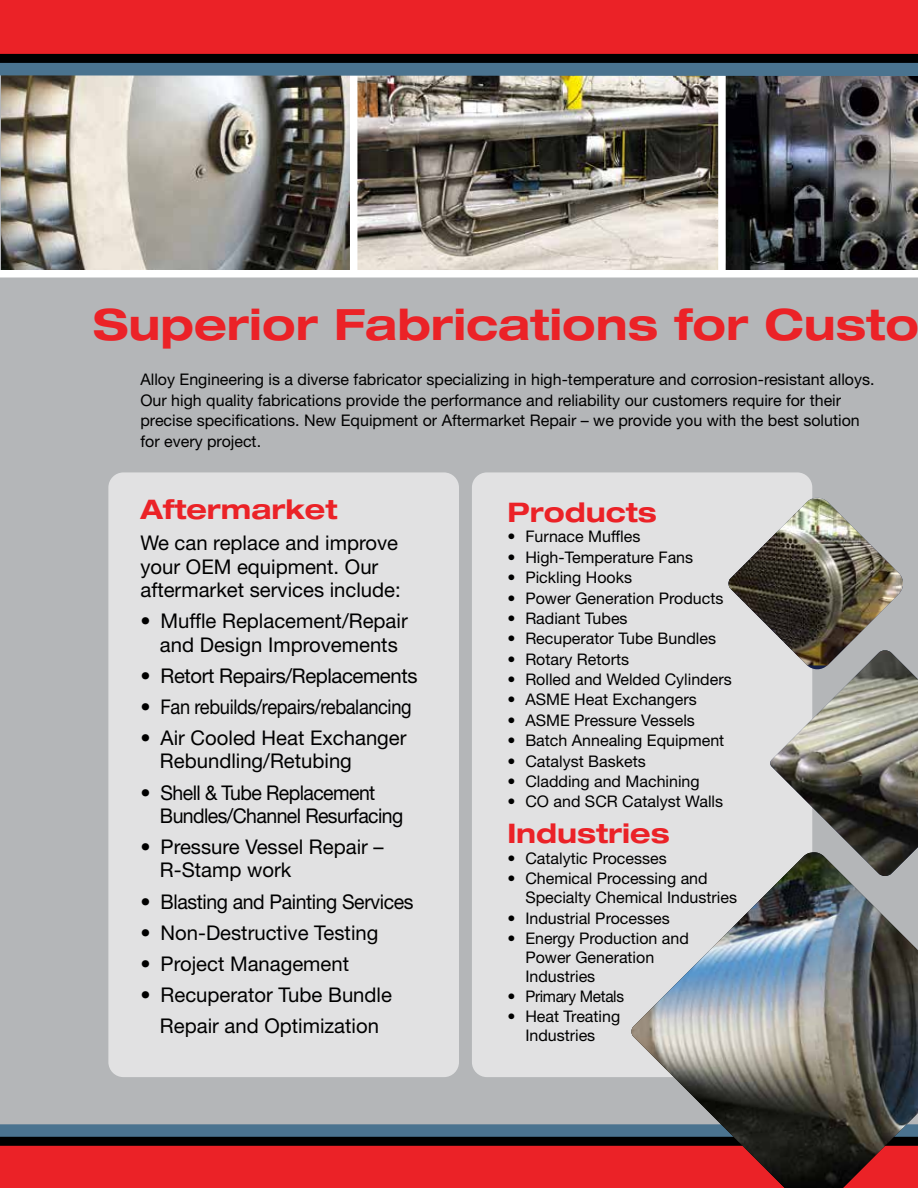
<style>
.page{position:relative;width:918px;height:1188px;background:#fff}
.page>*{position:absolute;margin:0;border:0;box-sizing:border-box;transform-origin:0 0}
.t1{font:700 expanded 43.2px "Helvetica Neue LT Std";color:#eb2227}
.t2{font:700 expanded 27px "Helvetica Neue LT Std";color:#eb2227}
.t3{font:20.25px/23.2px "Helvetica Neue LT Std";color:#000}
.t4{font:20.25px "Helvetica Neue LT Std";letter-spacing:-.02em;color:#000}
.t5{font:20.25px/23.2px "Helvetica Neue LT Std";letter-spacing:-.03em;color:#000}
.t6{font:16.05px/18.9px "Helvetica Neue LT Std";color:#000}
.t7{font:16.05px "Helvetica Neue LT Std";letter-spacing:-.02em;color:#000}
</style>
<div class="page">
<div style="left:0;top:386px;width:918px;height:428px;background:#b4b6b8"></div>
<svg style="left:0;top:818px;width:631px;height:370px;background:#b07f84"></svg>
<div style="left:472px;top:472px;width:340px;height:605px;background:#e1e1e2;border-radius:15px"></div>
<img style="left:0;top:0;width:918px;height:382px">
<div style="left:108px;top:472px;width:351px;height:605px;background:#e1e1e2;border-radius:15px"></div>
<img style="left:631px;top:877px;width:287px;height:311px">
<img style="left:728px;top:496px;width:190px;height:154px">
<img style="left:770px;top:650px;width:148px;height:227px">
<h1 class="t1" style="left:93px;top:297px;width:827px">Superior Fabrications for Custo</h1>
<p class="t6" style="left:140px;top:369px;width:736px;line-height:20.4px">Alloy Engineering is a diverse fabricator specializing in high-temperature and corrosion-resistant alloys.<br>Our high quality fabrications provide the performance and reliability our customers require for their precise specifications. New Equipment or Aftermarket Repair – we provide you with the best solution for every project.</p>
<h2 class="t2" style="left:140px;top:493px;width:198px">Aftermarket</h2>
<p class="t3" style="left:140px;top:531px;width:262px">We can replace and improve your OEM equipment. Our aftermarket services include:</p>
<p class="t3" style="left:140px;top:609px;width:269px;text-align:center">• Muffle Replacement/Repair and Design Improvements</p>
<p class="t4" style="left:140px;top:663px;width:279px">• Retort Repairs/Replacements</p>
<p class="t4" style="left:140px;top:695px;width:273px">• Fan rebuilds/repairs/rebalancing</p>
<p class="t3" style="left:160px;top:726px;width:248px;text-indent:-19px">• Air Cooled Heat Exchanger<br>Rebundling/Retubing</p>
<p class="t5" style="left:160px;top:781px;width:245px;text-indent:-19px">• Shell &amp; Tube Replacement<br>Bundles/Channel Resurfacing</p>
<p class="t3" style="left:160px;top:835px;width:225px;text-indent:-19px">• Pressure Vessel Repair –<br>R-Stamp work</p>
<p class="t4" style="left:140px;top:889px;width:275px">• Blasting and Painting Services</p>
<p class="t3" style="left:140px;top:921px;width:239px">• Non-Destructive Testing</p>
<p class="t3" style="left:140px;top:952px;width:210px">• Project Management</p>
<p class="t3" style="left:140px;top:979px;width:253px;line-height:31.2px;text-align:center">• Recuperator Tube Bundle<br>Repair and Optimization</p>
<h2 class="t2" style="left:507px;top:495px;width:151px">Products</h2>
<p class="t6" style="left:507px;top:527px;width:135px">• Furnace Muffles</p>
<p class="t6" style="left:507px;top:547px;width:187px">• High-Temperature Fans</p>
<p class="t6" style="left:507px;top:568px;width:126px">• Pickling Hooks</p>
<p class="t6" style="left:507px;top:588px;width:218px">• Power Generation Products</p>
<p class="t6" style="left:507px;top:609px;width:122px">• Radiant Tubes</p>
<p class="t6" style="left:507px;top:629px;width:210px">• Recuperator Tube Bundles</p>
<p class="t6" style="left:507px;top:649px;width:123px">• Rotary Retorts</p>
<p class="t6" style="left:507px;top:670px;width:226px">• Rolled and Welded Cylinders</p>
<p class="t6" style="left:507px;top:690px;width:191px">• ASME Heat Exchangers</p>
<p class="t6" style="left:507px;top:710px;width:189px">• ASME Pressure Vessels</p>
<p class="t6" style="left:507px;top:731px;width:218px">• Batch Annealing Equipment</p>
<p class="t6" style="left:507px;top:751px;width:140px">• Catalyst Baskets</p>
<p class="t6" style="left:507px;top:772px;width:194px">• Cladding and Machining</p>
<p class="t6" style="left:507px;top:792px;width:217px">• CO and SCR Catalyst Walls</p>
<h2 class="t2" style="left:507px;top:817px;width:164px">Industries</h2>
<p class="t6" style="left:507px;top:848px;width:161px">• Catalytic Processes</p>
<p class="t6" style="left:525px;top:869px;width:213px;text-indent:-18px">• Chemical Processing and<br>Specialty Chemical Industries</p>
<p class="t6" style="left:507px;top:908px;width:164px">• Industrial Processes</p>
<p class="t6" style="left:525px;top:929px;width:165px;text-indent:-18px">• Energy Production and<br>Power Generation<br>Industries</p>
<p class="t7" style="left:507px;top:987px;width:118px">• Primary Metals</p>
<p class="t6" style="left:507px;top:1007px;width:114px;text-align:center">• Heat Treating<br>Industries</p>
</div>
